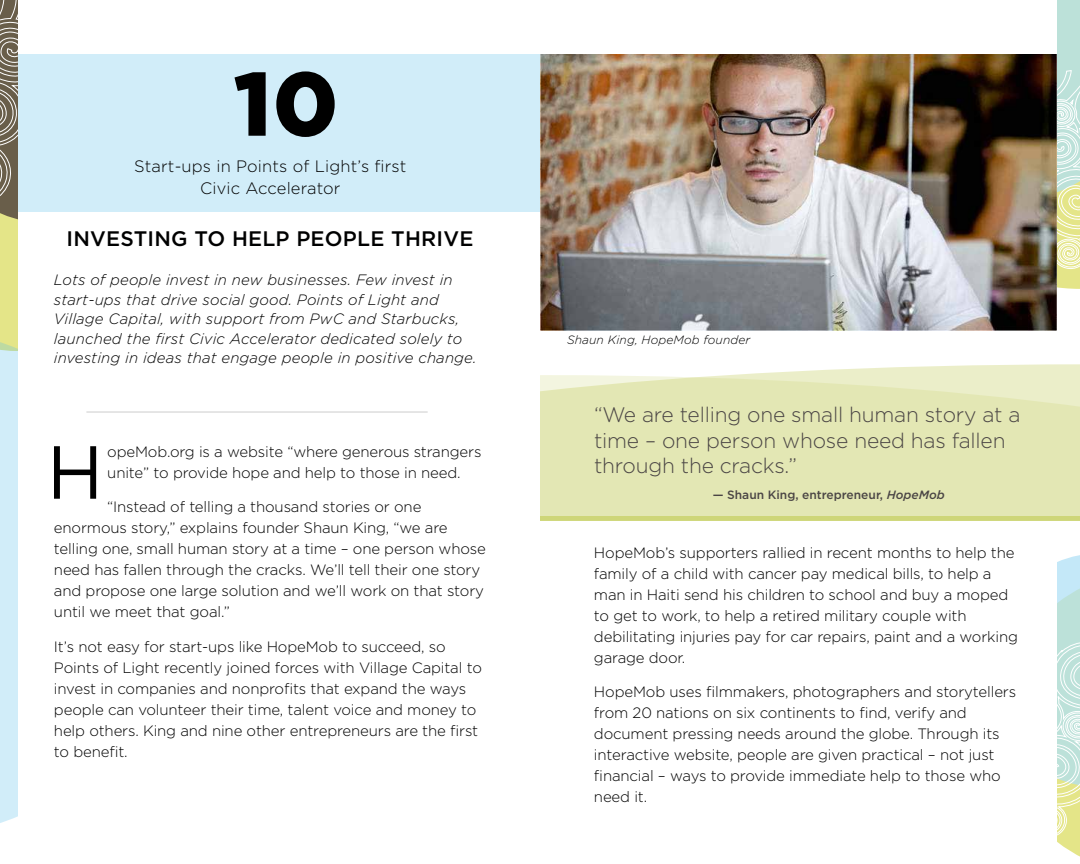
<style>
.page{position:relative;width:1080px;height:864px;background:#fff}
.page>*{position:absolute;margin:0;border:0;box-sizing:border-box;transform-origin:0 0}
.t1{font:900 90px "Gotham";color:#000}
.t2{font:75px "Gotham";color:#000}
.t3{font:300 21px/25.5px "Gotham";letter-spacing:-.01em;color:#4b4645}
.t4{font:500 21px "Gotham";letter-spacing:.01em;color:#000101}
.t5{font:300 16.5px/22.5px "Gotham";letter-spacing:.01em;color:#000;text-align:center}
.t6{font:300 15px/21px "Gotham";letter-spacing:-.01em;color:#000}
.t7{font:italic 300 15px/19.5px "Gotham";letter-spacing:.01em;color:#000}
.t8{font:500 12px "Gotham";color:#4b4645}
.t9{font:italic 300 12px "Gotham";letter-spacing:.01em;color:#000}
.s1{font-style:italic}
</style>
<div class="page">
<div style="left:0;top:351px;width:18px;height:472px;background:#d1edf9"></div>
<svg style="left:0;top:0;width:19px;height:351px;background:#a9a57b"></svg>
<svg style="left:1057px;top:555px;width:23px;height:302px;background:#d0e7d4"></svg>
<svg style="left:1056px;top:0;width:24px;height:270px;background:#cfe3cb"></svg>
<svg style="left:733px;top:364px;width:347px;height:11px;fill:#ebeec9"></svg>
<svg style="left:540px;top:375px;width:540px;height:141px;background:#e3e7b6"></svg>
<div style="left:19px;top:54px;width:521px;height:158px;background:#d1edf9"></div>
<div style="left:540px;top:516px;width:540px;height:5px;background:#ced678"></div>
<img style="left:540px;top:54px;width:516px;height:277px">
<hr style="left:86px;top:411px;width:342px;height:2px;background:#000101">
<h1 class="t1" style="left:234px;top:42px;width:106px">10</h1>
<p class="t5" style="left:134px;top:154px;width:274px">Start-ups in Points of Light’s first<br>Civic Accelerator</p>
<h3 class="t4" style="left:67px;top:225px;width:409px">INVESTING TO HELP PEOPLE THRIVE</h3>
<p class="t7" style="left:54px;top:270px;width:424px">Lots of people invest in new businesses. Few invest in start-ups that drive social good. Points of Light and Village Capital, with support from PwC and Starbucks, launched the first Civic Accelerator dedicated solely to investing in ideas that engage people in positive change.</p>
<h2 class="t2" style="left:47px;top:424px;width:59px">H</h2>
<p class="t6" style="left:107px;top:441px;width:376px">opeMob.org is a website “where generous strangers unite” to provide hope and help to those in need.</p>
<p class="t6" style="left:54px;top:496px;width:433px;text-indent:53px">“Instead of telling a thousand stories or one enormous story,” explains founder Shaun King, “we are telling one, small human story at a time – one person whose need has fallen through the cracks. We’ll tell their one story and propose one large solution and we’ll work on that story until we meet that goal.”</p>
<p class="t6" style="left:54px;top:636px;width:429px">It’s not easy for start-ups like HopeMob to succeed, so Points of Light recently joined forces with Village Capital to invest in companies and nonprofits that expand the ways people can volunteer their time, talent voice and money to help others. King and nine other entrepreneurs are the first to benefit.</p>
<p class="t9" style="left:567px;top:332px;width:185px">Shaun King, HopeMob founder</p>
<h3 class="t3" style="left:594px;top:401px;width:428px">“We are telling one small human story at a time – one person whose need has fallen through the cracks.”</h3>
<p class="t8" style="left:713px;top:487px;width:234px">— Shaun King, entrepreneur, <span class="s1">HopeMob</span></p>
<p class="t6" style="left:594px;top:542px;width:426px">HopeMob’s supporters rallied in recent months to help the family of a child with cancer pay medical bills, to help a man in Haiti send his children to school and buy a moped to get to work, to help a retired military couple with debilitating injuries pay for car repairs, paint and a working garage door.</p>
<p class="t6" style="left:594px;top:681px;width:424px">HopeMob uses filmmakers, photographers and storytellers from 20 nations on six continents to find, verify and document pressing needs around the globe. Through its interactive website, people are given practical – not just financial – ways to provide immediate help to those who need it.</p>
</div>
